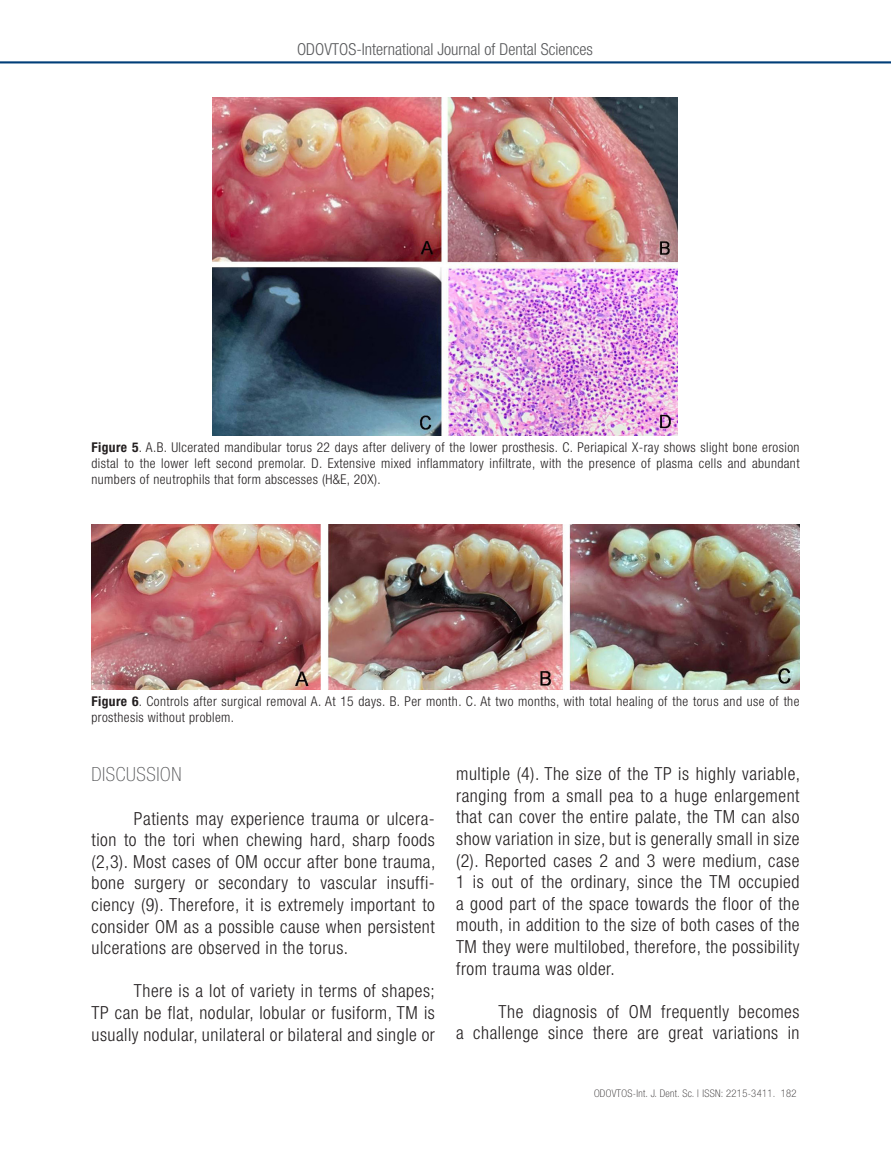
<style>
.page{position:relative;width:891px;height:1161px;background:#fff}
.page>*{position:absolute;margin:0;border:0;box-sizing:border-box;transform-origin:0 0}
.Subtitulo_1{font:100 condensed 19.5px "Helvetica Neue LT Std";letter-spacing:.03em;color:#57585a}
.Texto_general_con_sa{font:300 condensed 18px/21.6px "Helvetica Neue LT Std";letter-spacing:.03em;color:#231f20;text-align:justify}
.t1{font:300 condensed 16.5px "Helvetica Neue LT Std";color:#57585a}
.fuentes_de_tablas{font:300 condensed 13.5px/16.2px "Helvetica Neue LT Std";letter-spacing:.03em;color:#231f20;text-align:justify}
.t2{font:100 condensed 10.5px "Helvetica Neue LT Std";letter-spacing:.03em;color:#231f20}
.s1{font-weight:700}
</style>
<div class="page">
<svg style="left:0;top:61px;width:891px;height:2px;background:#2c5f8f"></svg>
<img style="left:213px;top:98px;width:465px;height:338px">
<img style="left:91px;top:524px;width:709px;height:166px">
<p class="t1" style="left:297px;top:40px;width:297px">ODOVTOS-International Journal of Dental Sciences</p>
<p class="fuentes_de_tablas" style="left:91px;top:439px;width:710px"><span class="s1">Figure 5</span>. A.B. Ulcerated mandibular torus 22 days after delivery of the lower prosthesis. C. Periapical X-ray shows slight bone erosion distal to the lower left second premolar. D. Extensive mixed inflammatory infiltrate, with the presence of plasma cells and abundant numbers of neutrophils that form abscesses (H&amp;E, 20X).</p>
<p class="fuentes_de_tablas" style="left:91px;top:693px;width:710px"><span class="s1">Figure 6</span>. Controls after surgical removal A. At 15 days. B. Per month. C. At two months, with total healing of the torus and use of the prosthesis without problem.</p>
<p class="Subtitulo_1" style="left:91px;top:764px;width:92px">DISCUSSION</p>
<p class="Texto_general_con_sa" style="left:91px;top:807px;width:346px;text-indent:43px">Patients may experience trauma or ulcera&shy;tion to the tori when chewing hard, sharp foods (2,3). Most cases of OM occur after bone trauma, bone surgery or secondary to vascular insuffi&shy;ciency (9). Therefore, it is extremely important to consider OM as a possible cause when persistent ulcerations are observed in the torus.</p>
<p class="Texto_general_con_sa" style="left:91px;top:980px;width:345px;text-indent:43px">There is a lot of variety in terms of shapes; TP can be flat, nodular, lobular or fusiform, TM is usually nodular, unilateral or bilateral and single or</p>
<p class="Texto_general_con_sa" style="left:456px;top:763px;width:346px">multiple (4). The size of the TP is highly variable, ranging from a small pea to a huge enlargement that can cover the entire palate, the TM can also show variation in size, but is generally small in size (2). Reported cases 2 and 3 were medium, case 1 is out of the ordinary, since the TM occupied a good part of the space towards the floor of the mouth, in addition to the size of both cases of the TM they were multilobed, therefore, the possibility from trauma was older.</p>
<p class="Texto_general_con_sa" style="left:456px;top:1001px;width:345px;text-align:right">The diagnosis of OM frequently becomes<br>a challenge since there are great variations in</p>
<p class="t2" style="left:594px;top:1088px;width:204px">ODOVTOS-Int. J. Dent. Sc. | ISSN: 2215-3411. 182</p>
</div>
